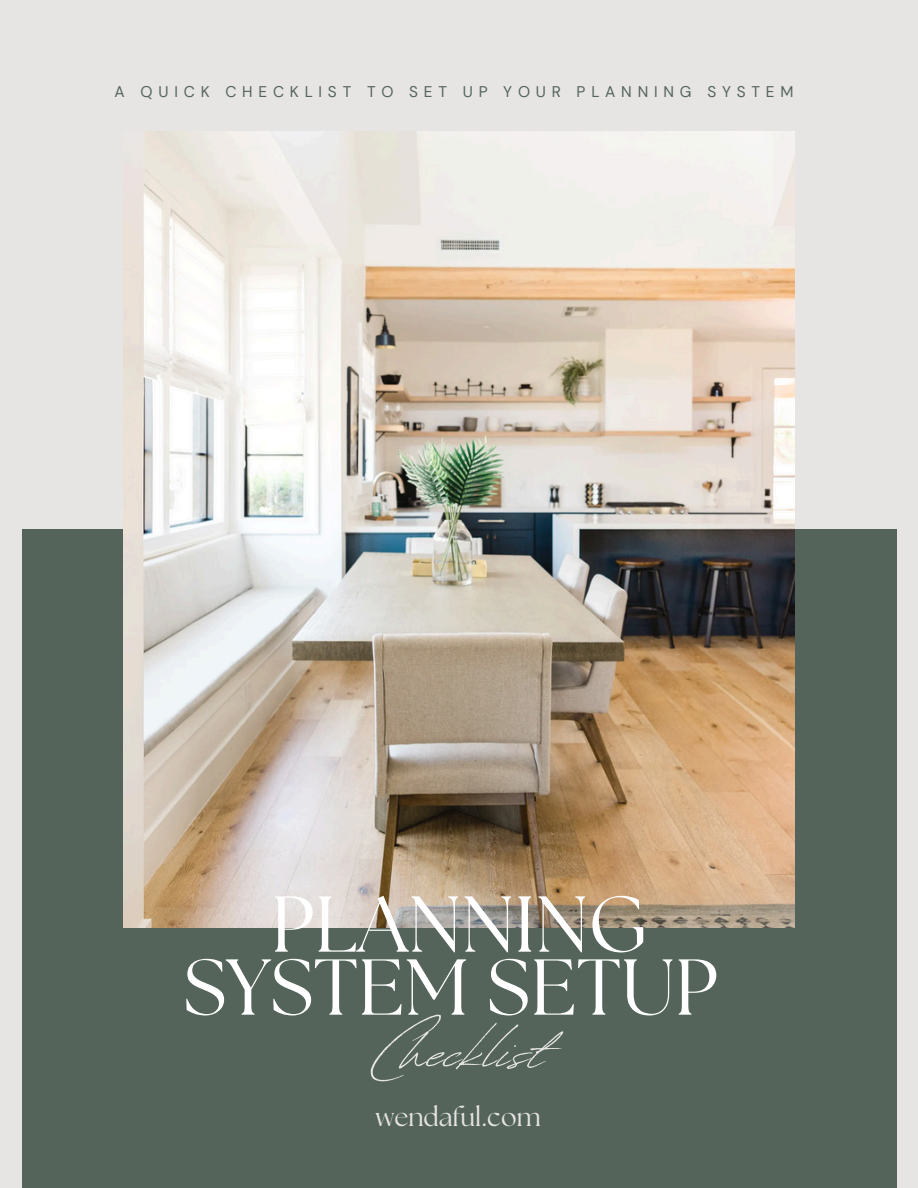
<style>
.page{position:relative;width:918px;height:1188px;background:#e6e5e4}
.page>*{position:absolute;margin:0;border:0;box-sizing:border-box;transform-origin:0 0}
.t1{font:83.25px "Revive 80 Signature";color:#e6e5e4}
.t2{font:79.05px/63px "The Seasons";color:#fff;text-align:center}
.t3{font:26.1px "The Seasons";color:#e6e5e4}
.t4{font:15.45px "DM Sans";letter-spacing:.375em;color:#54645b}
</style>
<div class="page">
<div style="left:22px;top:530px;width:874px;height:658px;background:#54645b"></div>
<img style="left:123px;top:131px;width:672px;height:797px">
<p class="t4" style="left:115px;top:82px;width:680px">A QUICK CHECKLIST TO SET UP YOUR PLANNING SYSTEM</p>
<p class="t2" style="left:183px;top:898px;width:537px">PLANNING<br>SYSTEM SETUP</p>
<p class="t1" style="left:373px;top:989px;width:174px">Checklist</p>
<p class="t3" style="left:376px;top:1105px;width:166px">wendaful.com</p>
</div>
